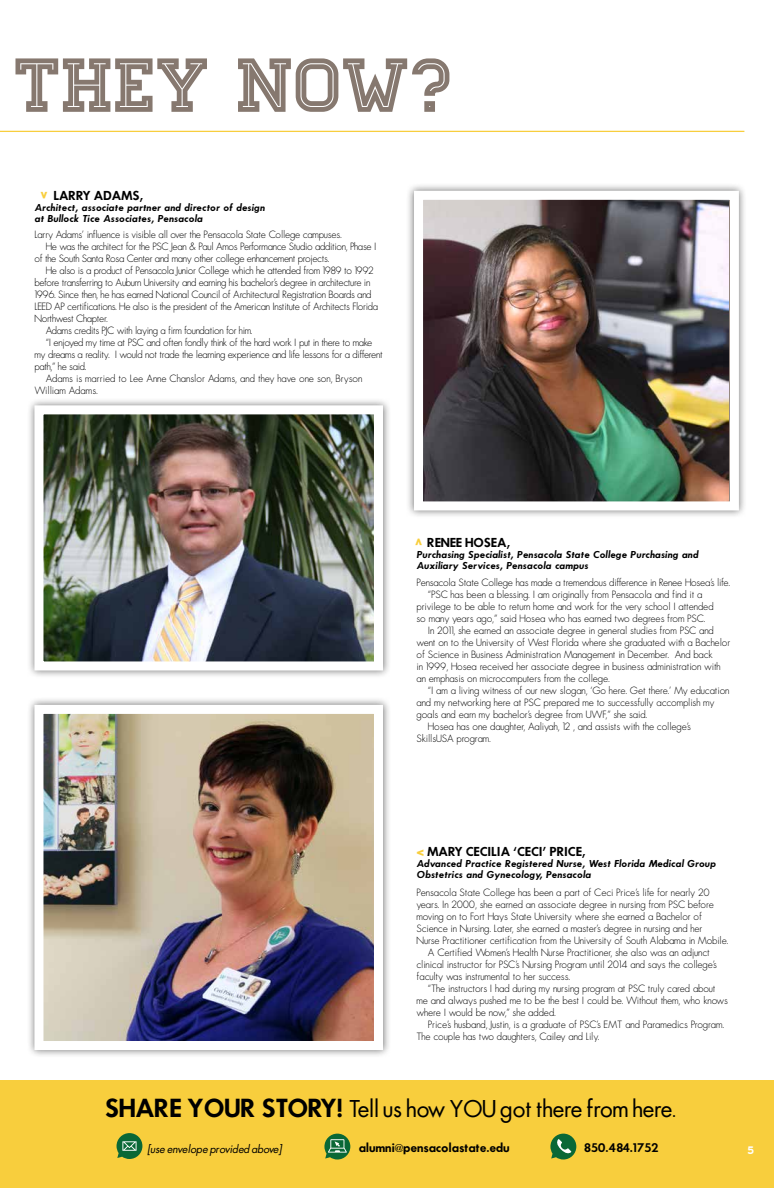
<style>
.page{position:relative;width:774px;height:1188px;background:#fff}
.page>*{position:absolute;margin:0;border:0;box-sizing:border-box;transform-origin:0 0}
.t1{font:76.3px "Homestead Inline";color:#86786f}
.t2{font:23px "Futura";letter-spacing:-.02em;color:#000}
.t3{font:600 11.4px "Futura";letter-spacing:-.01em;color:#000}
.t4{font:800 11.4px "Futura";color:#f8ce3d}
.t5{font:600 11px "Futura";letter-spacing:-.02em;color:#000}
.t6{font:italic 11px "Futura";letter-spacing:-.02em;color:#000}
.t7{font:700 11px "Expressway Rg";color:#fff}
.t8{font:300 10px "Futura";letter-spacing:-.01em;color:#000}
.t9{font:300 10px "Futura";letter-spacing:-.03em;color:#000}
.t10{font:italic 600 9px/10.8px "Futura";letter-spacing:-.01em;color:#000}
.s1{color:#fff}
.s2{font-weight:800;color:#f8ce3d}
.s3{font-weight:600}
</style>
<div class="page">
<div style="left:0;top:1081px;width:774px;height:107px;background:#f8ce3d"></div>
<hr style="left:0;top:131px;width:744px;height:1px;background:#f8ce3d">
<div style="left:26px;top:697px;width:365px;height:361px;background:#000;opacity:.55"></div>
<img style="left:44px;top:715px;width:329px;height:325px">
<div style="left:34px;top:705px;width:349px;height:345px;border:9px solid #fff"></div>
<div style="left:26px;top:397px;width:365px;height:282px;background:#000;opacity:.55"></div>
<img style="left:44px;top:415px;width:329px;height:246px">
<div style="left:34px;top:405px;width:349px;height:266px;border:9px solid #fff"></div>
<div style="left:406px;top:183px;width:341px;height:335px;background:#000;opacity:.55"></div>
<img style="left:424px;top:201px;width:305px;height:299px">
<div style="left:414px;top:191px;width:325px;height:319px;border:9px solid #fff"></div>
<svg style="left:117px;top:1133px;width:25px;height:26px"></svg>
<svg style="left:324px;top:1134px;width:26px;height:26px"></svg>
<svg style="left:550px;top:1134px;width:26px;height:26px"></svg>
<h1 class="t1" style="left:15px;top:41px;width:440px">THEY NOW?</h1>
<p class="t3" style="left:54px;top:187px;width:92px">LARRY ADAMS,</p>
<p class="t10" style="left:34px;top:202px;width:232px">Architect, associate partner and director of design at Bullock Tice Associates, Pensacola</p>
<p class="t8" style="left:34px;top:228px;width:309px">Larry Adams’ influence is visible all over the Pensacola State College campuses.</p>
<p class="t9" style="left:46px;top:240px;width:332px">He was the architect for the PSC Jean &amp; Paul Amos Performance Studio addition, Phase I</p>
<p class="t9" style="left:34px;top:252px;width:297px">of the South Santa Rosa Center and many other college enhancement projects.</p>
<p class="t9" style="left:46px;top:264px;width:329px">He also is a product of Pensacola Junior College which he attended from 1989 to 1992</p>
<p class="t9" style="left:34px;top:276px;width:337px">before transferring to Auburn University and earning his bachelor’s degree in architecture in</p>
<p class="t9" style="left:34px;top:288px;width:339px">1996. Since then, he has earned National Council of Architectural Registration Boards and</p>
<p class="t9" style="left:34px;top:300px;width:345px">LEED AP certifications. He also is the president of the American Institute of Architects Florida</p>
<p class="t9" style="left:34px;top:312px;width:75px">Northwest Chapter.</p>
<p class="t9" style="left:46px;top:324px;width:208px">Adams credits PJC with laying a firm foundation for him.</p>
<p class="t9" style="left:46px;top:336px;width:328px">“I enjoyed my time at PSC and often fondly think of the hard work I put in there to make</p>
<p class="t9" style="left:34px;top:348px;width:350px">my dreams a reality. I would not trade the learning experience and life lessons for a different</p>
<p class="t9" style="left:34px;top:360px;width:54px">path,” he said.</p>
<p class="t8" style="left:46px;top:372px;width:318px">Adams is married to Lee Anne Chanslor Adams, and they have one son, Bryson</p>
<p class="t8" style="left:34px;top:384px;width:65px">William Adams.</p>
<p class="t3" style="left:417px;top:535px;width:95px"><span class="s1">&lt;</span> RENEE HOSEA,</p>
<p class="t10" style="left:417px;top:549px;width:283px">Purchasing Specialist, Pensacola State College Purchasing and<br>Auxiliary Services, Pensacola campus</p>
<p class="t8" style="left:417px;top:576px;width:315px">Pensacola State College has made a tremendous difference in Renee Hosea’s life.</p>
<p class="t8" style="left:428px;top:588px;width:276px">“PSC has been a blessing. I am originally from Pensacola and find it a</p>
<p class="t8" style="left:417px;top:600px;width:299px">privilege to be able to return home and work for the very school I attended</p>
<p class="t8" style="left:417px;top:612px;width:291px">so many years ago,” said Hosea who has earned two degrees from PSC.</p>
<p class="t8" style="left:428px;top:624px;width:287px">In 2011, she earned an associate degree in general studies from PSC and</p>
<p class="t8" style="left:417px;top:636px;width:315px">went on to the University of West Florida where she graduated with a Bachelor</p>
<p class="t8" style="left:417px;top:648px;width:298px">of Science in Business Administration Management in December. And back</p>
<p class="t8" style="left:417px;top:660px;width:306px">in 1999, Hosea received her associate degree in business administration with</p>
<p class="t8" style="left:417px;top:672px;width:195px">an emphasis on microcomputers from the college.</p>
<p class="t8" style="left:428px;top:684px;width:303px">“I am a living witness of our new slogan, ‘Go here. Get there.’ My education</p>
<p class="t8" style="left:417px;top:696px;width:300px">and my networking here at PSC prepared me to successfully accomplish my</p>
<p class="t8" style="left:417px;top:708px;width:232px">goals and earn my bachelor’s degree from UWF,” she said.</p>
<p class="t8" style="left:428px;top:720px;width:265px">Hosea has one daughter, Aaliyah, 12 , and assists with the college’s</p>
<p class="t8" style="left:417px;top:732px;width:76px">SkillsUSA program.</p>
<p class="t4" style="left:429px;top:538px;width:9px;rotate:90deg">&lt;</p>
<p class="t3" style="left:417px;top:844px;width:171px"><span class="s2">&lt;</span> MARY CECILIA ‘CECI’ PRICE,</p>
<p class="t10" style="left:417px;top:858px;width:301px">Advanced Practice Registered Nurse, West Florida Medical Group<br>Obstetrics and Gynecology, Pensacola</p>
<p class="t8" style="left:417px;top:886px;width:295px">Pensacola State College has been a part of Ceci Price’s life for nearly 20</p>
<p class="t8" style="left:417px;top:898px;width:299px">years. In 2000, she earned an associate degree in nursing from PSC before</p>
<p class="t8" style="left:417px;top:910px;width:287px">moving on to Fort Hays State University where she earned a Bachelor of</p>
<p class="t8" style="left:417px;top:922px;width:287px">Science in Nursing. Later, she earned a master’s degree in nursing and her</p>
<p class="t8" style="left:417px;top:934px;width:313px">Nurse Practitioner certification from the University of South Alabama in Mobile.</p>
<p class="t8" style="left:428px;top:946px;width:283px">A Certified Women’s Health Nurse Practitioner, she also was an adjunct</p>
<p class="t8" style="left:417px;top:958px;width:302px">clinical instructor for PSC’s Nursing Program until 2014 and says the college’s</p>
<p class="t8" style="left:417px;top:970px;width:155px">faculty was instrumental to her success.</p>
<p class="t8" style="left:428px;top:982px;width:289px">“The instructors I had during my nursing program at PSC truly cared about</p>
<p class="t8" style="left:417px;top:994px;width:313px">me and always pushed me to be the best I could be. Without them, who knows</p>
<p class="t8" style="left:417px;top:1006px;width:141px">where I would be now,” she added.</p>
<p class="t8" style="left:428px;top:1018px;width:298px">Price’s husband, Justin, is a graduate of PSC’s EMT and Paramedics Program.</p>
<p class="t8" style="left:417px;top:1030px;width:184px">The couple has two daughters, Cailey and Lily.</p>
<h2 class="t2" style="left:105px;top:1094px;width:573px"><span class="s3">SHARE YOUR STORY!</span> Tell us how YOU got there from here.</h2>
<p class="t6" style="left:147px;top:1141px;width:136px">[use envelope provided above]</p>
<p class="t5" style="left:359px;top:1139px;width:153px">alumni@pensacolastate.edu</p>
<p class="t5" style="left:584px;top:1140px;width:76px">850.484.1752</p>
<p class="t7" style="left:747px;top:1143px;width:8px">5</p>
</div>
